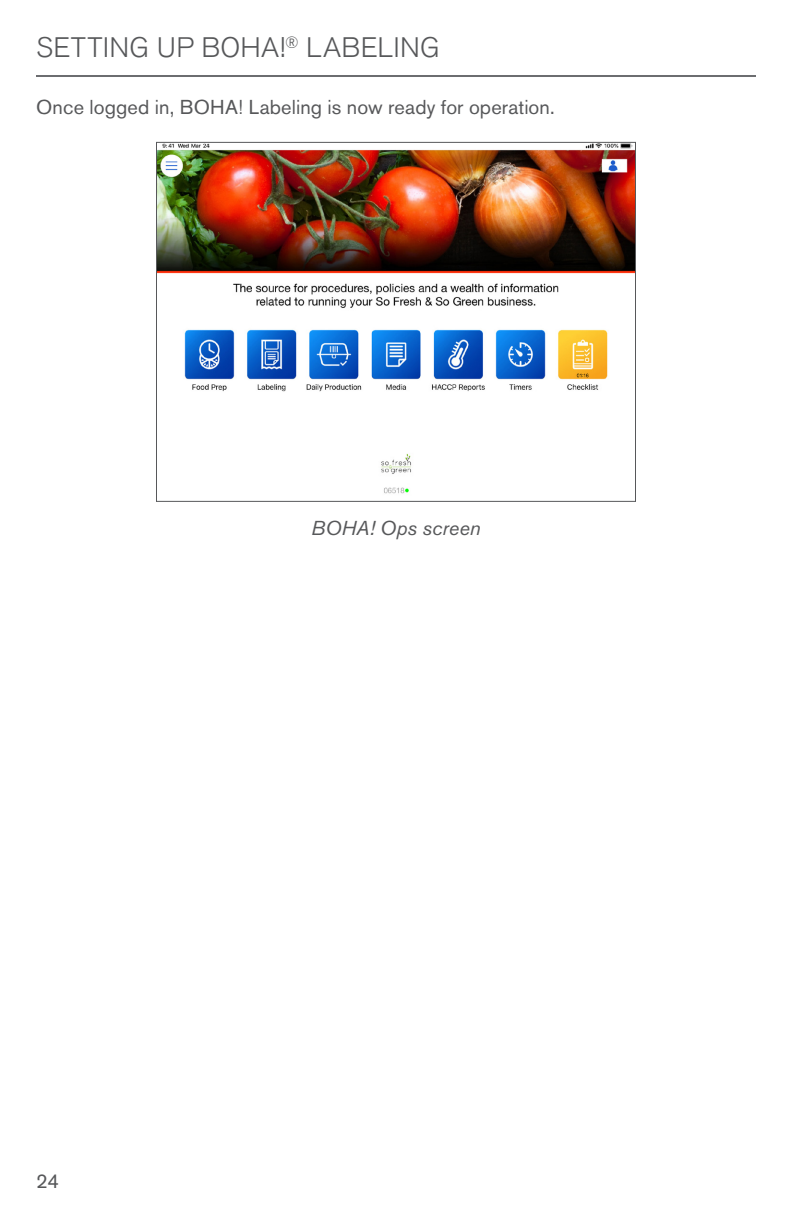
<style>
.page{position:relative;width:792px;height:1224px;background:#fff}
.page>*{position:absolute;margin:0;border:0;box-sizing:border-box;transform-origin:0 0}
.t1{font:300 28px "Akzidenz Grotesk Pro";letter-spacing:.01em;color:#57585a}
.List-1{font:20px "Akzidenz Grotesk Pro";letter-spacing:.005em;color:#57585a}
.t2{font:italic 20px "Akzidenz Grotesk Pro";letter-spacing:.005em;color:#57585a}
</style>
<div class="page">
<hr style="left:36px;top:75px;width:720px;height:2px;background:#6c6d70">
<img style="left:158px;top:144px;width:476px;height:350px">
<p class="t1" style="left:36px;top:29px;width:405px">SETTING UP BOHA!<sup>®</sup> LABELING</p>
<p class="List-1" style="left:36px;top:94px;width:518px">Once logged in, BOHA! Labeling is now ready for operation.</p>
<p class="t2" style="left:311px;top:515px;width:171px">BOHA! Ops screen</p>
<p class="List-1" style="left:36px;top:1168px;width:25px">24</p>
</div>
